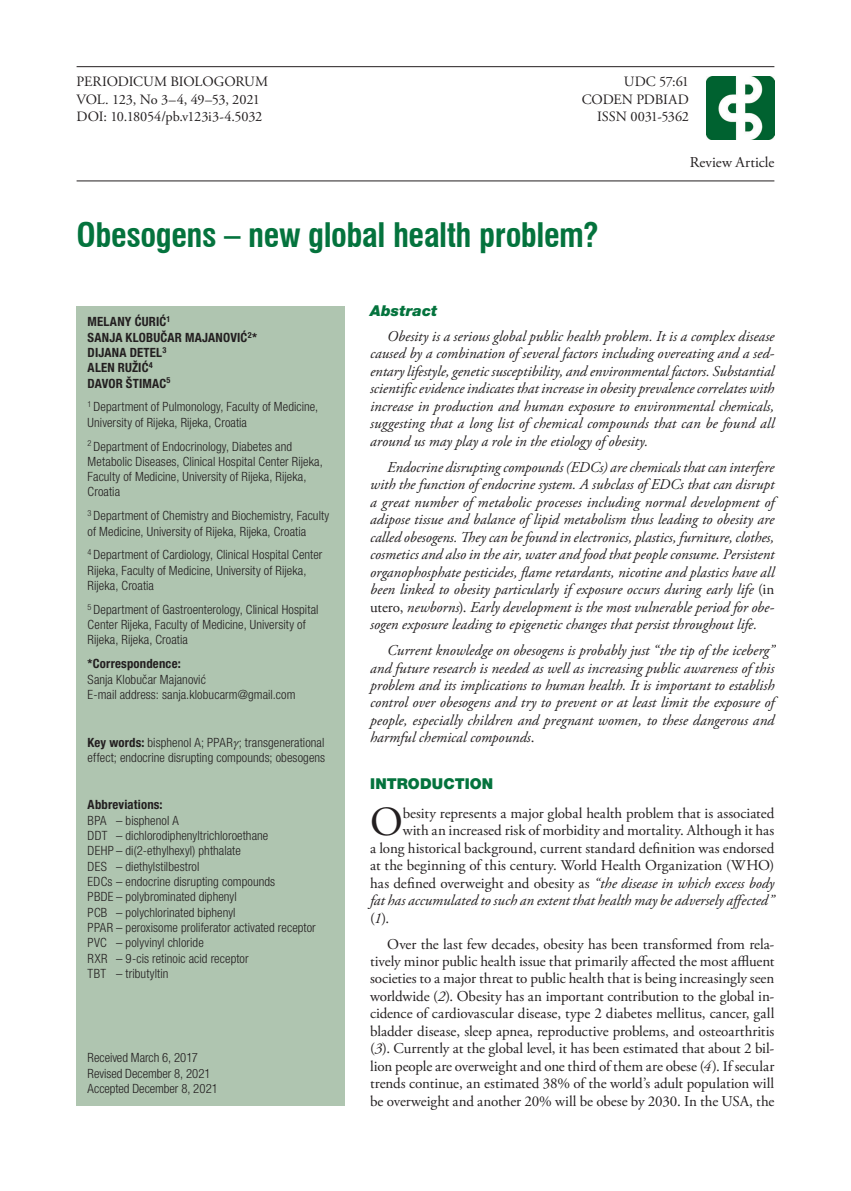
<style>
.page{position:relative;width:851px;height:1191px;background:#fff}
.page>*{position:absolute;margin:0;border:0;box-sizing:border-box;transform-origin:0 0}
.t1{font:41.25px "Adobe Garamond Pro";color:#231f20}
.t2{font:700 condensed 33px "Swiss 721 BT";letter-spacing:-.015em;color:#04733d}
.t3{font:italic 15px/17.5px "Adobe Garamond Pro";color:#231f20;text-align:justify}
.t4{font:15px/17.4px "Adobe Garamond Pro";color:#231f20;text-align:justify}
.t5{font:900 15px "Helvetica Neue LT Pro";letter-spacing:.01em;color:#04733d}
.t6{font:italic 900 15px "Helvetica Neue LT Pro";letter-spacing:.01em;color:#04733d}
.t7{font:14.25px "Adobe Garamond Pro";letter-spacing:-.02em;color:#231f20}
.t8{font:300 condensed 12.75px/15.3px "Helvetica Neue LT Pro";letter-spacing:.005em;color:#231f20}
.t9{font:700 condensed 12.75px/15.3px "Helvetica Neue LT Pro";letter-spacing:.015em;color:#231f20}
.s1{font-weight:700}
.s2{font-family:"Grcki";font-weight:400;font-style:italic;font-stretch:normal}
.s3{font-style:normal}
.s4{font-style:italic}
</style>
<div class="page">
<img style="left:706px;top:76px;width:68px;height:64px">
<hr style="left:77px;top:66px;width:697px;height:1px;background:#231f20">
<hr style="left:77px;top:180px;width:697px;height:1px;background:#231f20">
<div style="left:77px;top:306px;width:267px;height:800px;background:#afc5b0"></div>
<p class="t7" style="left:77px;top:73px;width:193px">PERIODICUM BIOLOGORUM</p>
<p class="t7" style="left:623px;top:73px;width:67px">UDC 57:61</p>
<p class="t7" style="left:77px;top:90px;width:185px">VOL. 123, No 3–4, 49–53, 2021</p>
<p class="t7" style="left:581px;top:90px;width:109px">CODEN PDBIAD</p>
<p class="t7" style="left:77px;top:108px;width:187px">DOI: 10.18054/pb.v123i3-4.5032</p>
<p class="t7" style="left:597px;top:108px;width:93px">ISSN 0031-5362</p>
<h2 class="t2" style="left:77px;top:215px;width:524px">Obesogens – new global health problem?</h2>
<p class="t4" style="left:689px;top:154px;width:86px">Review Article</p>
<p class="t9" style="left:88px;top:314px;width:171px">MELANY ĆURIĆ<sup>1<br></sup>SANJA KLOBUČAR MAJANOVIĆ<sup>2</sup>*<br>DIJANA DETEL<sup>3<br></sup>ALEN RUŽIĆ<sup>4<br></sup>DAVOR ŠTIMAC<sup>5</sup></p>
<p class="t8" style="left:88px;top:399px;width:232px"><sup>1</sup> Department of Pulmonology, Faculty of Medicine,<br>University of Rijeka, Rijeka, Croatia</p>
<p class="t8" style="left:88px;top:438px;width:236px"><sup>2</sup> Department of Endocrinology, Diabetes and Metabolic Diseases, Clinical Hospital Center Rijeka, Faculty of Medicine, University of Rijeka, Rijeka, Croatia</p>
<p class="t8" style="left:88px;top:508px;width:243px"><sup>3</sup> Department of Chemistry and Biochemistry, Faculty of Medicine, University of Rijeka, Rijeka, Croatia</p>
<p class="t8" style="left:88px;top:547px;width:236px"><sup>4</sup> Department of Cardiology, Clinical Hospital Center<br>Rijeka, Faculty of Medicine, University of Rijeka,<br>Rijeka, Croatia</p>
<p class="t8" style="left:88px;top:601px;width:232px"><sup>5</sup> Department of Gastroenterology, Clinical Hospital<br>Center Rijeka, Faculty of Medicine, University of<br>Rijeka, Rijeka, Croatia</p>
<p class="t9" style="left:88px;top:656px;width:95px">*Correspondence:</p>
<p class="t8" style="left:88px;top:671px;width:209px">Sanja Klobučar Majanović<br>E-mail address: sanja.klobucarm@gmail.com</p>
<p class="t8" style="left:88px;top:734px;width:239px"><span class="s1">Key words:</span> bisphenol A; PPAR<span class="s2">g</span>; transgenerational effect; endocrine disrupting compounds; obesogens</p>
<p class="t9" style="left:88px;top:797px;width:76px">Abbreviations:</p>
<p class="t8" style="left:88px;top:812px;width:230px">BPA – bisphenol A<br>DDT – dichlorodiphenyltrichloroethane<br>DEHP – di(2-ethylhexyl) phthalate<br>DES – diethylstilbestrol<br>EDCs – endocrine disrupting compounds<br>PBDE – polybrominated diphenyl<br>PCB – polychlorinated biphenyl<br>PPAR – peroxisome proliferator activated receptor<br>PVC – polyvinyl chloride<br>RXR – 9-cis retinoic acid receptor<br>TBT – tributyltin</p>
<p class="t8" style="left:88px;top:1050px;width:132px">Received March 6, 2017<br>Revised December 8, 2021<br>Accepted December 8, 2021</p>
<p class="t6" style="left:370px;top:301px;width:69px">Abstract</p>
<p class="t3" style="left:370px;top:328px;width:405px;text-indent:17px">Obesity is a serious global public health problem. It is a complex disease caused by a combination of several factors including overeating and a sed&shy;entary lifestyle, genetic susceptibility, and environmental factors. Substantial scientific evidence indicates that increase in obesity prevalence correlates with increase in production and human exposure to environmental chemicals, suggesting that a long list of chemical compounds that can be found all around us may play a role in the etiology of obesity.</p>
<p class="t3" style="left:370px;top:458px;width:405px;text-indent:17px">Endocrine disrupting compounds (EDCs) are chemicals that can interfere with the function of endocrine system. A subclass of EDCs that can disrupt a great number of metabolic processes including normal development of adipose tissue and balance of lipid metabolism thus leading to obesity are called obesogens. They can be found in electronics, plastics, furniture, clothes, cosmetics and also in the air, water and food that people consume. Persistent organophosphate pesticides, flame retardants, nicotine and plastics have all been linked to obesity particularly if exposure occurs during early life <span class="s3">(in utero,</span> newborns<span class="s3">).</span> Early development is the most vulnerable period for obe&shy;sogen exposure leading to epigenetic changes that persist throughout life.</p>
<p class="t3" style="left:370px;top:642px;width:406px;text-indent:17px">Current knowledge on obesogens is probably just “the tip of the iceberg” and future research is needed as well as increasing public awareness of this problem and its implications to human health. It is important to establish control over obesogens and try to prevent or at least limit the exposure of people, especially children and pregnant women, to these dangerous and harmful chemical compounds<span class="s3">.</span></p>
<p class="t5" style="left:370px;top:775px;width:125px">INTRODUCTION</p>
<h1 class="t1" style="left:370px;top:797px;width:34px">O</h1>
<p class="t4" style="left:402px;top:804px;width:373px">besity represents a major global health problem that is associated</p>
<p class="t4" style="left:402px;top:822px;width:373px">with an increased risk of morbidity and mortality. Although it has</p>
<p class="t4" style="left:370px;top:839px;width:405px">a long historical background, current standard definition was endorsed</p>
<p class="t4" style="left:370px;top:857px;width:405px">at the beginning of this century. World Health Organization (WHO)</p>
<p class="t4" style="left:370px;top:874px;width:405px">has defined overweight and obesity as <span class="s4">“the disease in which excess body</span></p>
<p class="t3" style="left:370px;top:892px;width:405px">fat has accumulated to such an extent that health may be adversely affected”</p>
<p class="t4" style="left:370px;top:909px;width:21px">(<span class="s4">1</span>).</p>
<p class="t4" style="left:370px;top:935px;width:405px;text-indent:17px">Over the last few decades, obesity has been transformed from rela&shy;tively minor public health issue that primarily affected the most affluent societies to a major threat to public health that is being increasingly seen worldwide (<span class="s4">2</span>). Obesity has an important contribution to the global in&shy;cidence of cardiovascular disease, type 2 diabetes mellitus, cancer, gall bladder disease, sleep apnea, reproductive problems, and osteoarthritis (<span class="s4">3</span>). Currently at the global level, it has been estimated that about 2 bil&shy;lion people are overweight and one third of them are obese (<span class="s4">4</span>). If secular trends continue, an estimated 38% of the world’s adult population will be overweight and another 20% will be obese by 2030. In the USA, the</p>
</div>
